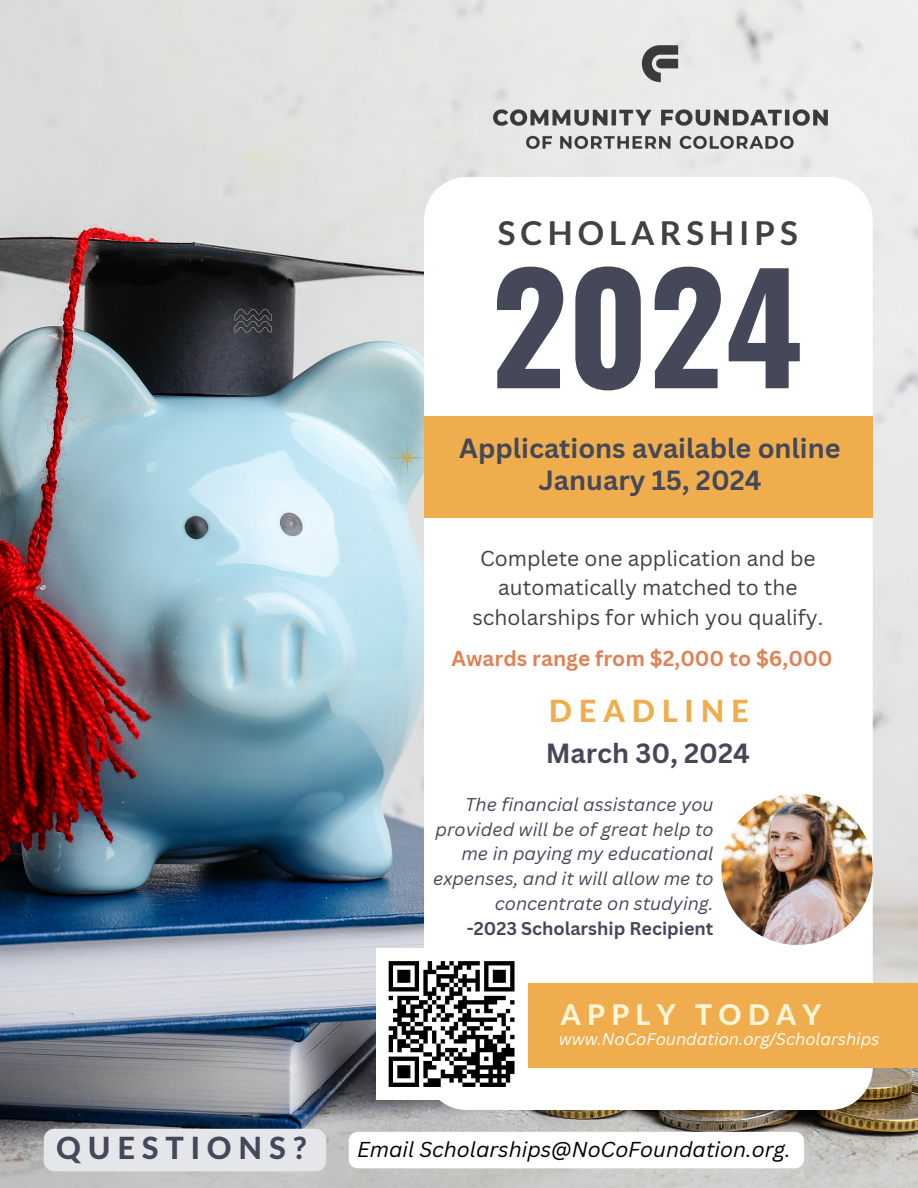
<style>
.page{position:relative;width:918px;height:1188px;background:#fff}
.page>*{position:absolute;margin:0;border:0;box-sizing:border-box;transform-origin:0 0}
.t1{font:700 148.2px "Oswald";color:#444858}
.t2{font:700 33px "Lato";letter-spacing:.155em;color:#414042}
.t3{font:800 30.6px "Lato Latin";letter-spacing:.225em;color:#444858}
.t4{font:800 30.6px "Lato Latin";letter-spacing:.225em;color:#efad4d}
.t5{font:800 28.5px "Lato Latin";letter-spacing:.225em;color:#fff6d7}
.t6{font:700 27px/31.5px "Canva Sans";color:#444858;text-align:center}
.t7{font:21px/29.2px "Canva Sans";color:#414042;text-align:center}
.t8{font:italic 21px "Canva Sans";color:#000}
.t9{font:700 21px "Canva Sans";color:#df8356}
.t10{font:italic 18px/24.8px "Canva Sans";color:#444858;text-align:right}
.t11{font:700 18px "Canva Sans";color:#444858}
.t12{font:italic 16.5px "Canva Sans";color:#fff}
</style>
<div class="page">
<img style="left:0;top:0;width:918px;height:1188px">
<svg style="left:390px;top:440px;width:34px;height:36px"></svg>
<svg style="left:235px;top:309px;width:36px;height:23px"></svg>
<svg style="left:424px;top:177px;width:449px;height:933px"></svg>
<div style="left:469px;top:983px;width:449px;height:84px;background:#efad4d"></div>
<div style="left:376px;top:948px;width:152px;height:152px;background:#fff"></div>
<svg style="left:388px;top:961px;width:127px;height:126px"></svg>
<div style="left:424px;top:416px;width:449px;height:102px;background:#efad4d"></div>
<img style="left:721px;top:794px;width:152px;height:151px;border-radius:50%">
<img style="left:494px;top:46px;width:334px;height:102px">
<div style="left:44px;top:1129px;width:282px;height:42px;background:#e5e6ea;border-radius:11px"></div>
<div style="left:349px;top:1132px;width:455px;height:36px;background:#fff;border-radius:9px"></div>
<p class="t2" style="left:498px;top:213px;width:302px">SCHOLARSHIPS</p>
<p class="t1" style="left:491px;top:211px;width:313px">2024</p>
<p class="t6" style="left:459px;top:432px;width:383px">Applications available online<br>January 15, 2024</p>
<p class="t7" style="left:472px;top:543px;width:352px">Complete one application and be automatically matched to the scholarships for which you qualify.</p>
<p class="t9" style="left:451px;top:643px;width:382px">Awards range from $2,000 to $6,000</p>
<p class="t4" style="left:549px;top:698px;width:202px">DEADLINE</p>
<p class="t6" style="left:546px;top:736px;width:206px">March 30, 2024</p>
<p class="t10" style="left:433px;top:792px;width:282px">The financial assistance you provided will be of great help to me in paying my educational expenses, and it will allow me to concentrate on studying.</p>
<p class="t11" style="left:467px;top:915px;width:248px">-2023 Scholarship Recipient</p>
<p class="t5" style="left:561px;top:1002px;width:262px">APPLY TODAY</p>
<p class="t12" style="left:559px;top:1027px;width:322px">www.NoCoFoundation.org/Scholarships</p>
<p class="t3" style="left:56px;top:1134px;width:252px">QUESTIONS?</p>
<p class="t8" style="left:357px;top:1135px;width:435px">Email Scholarships@NoCoFoundation.org.</p>
</div>
